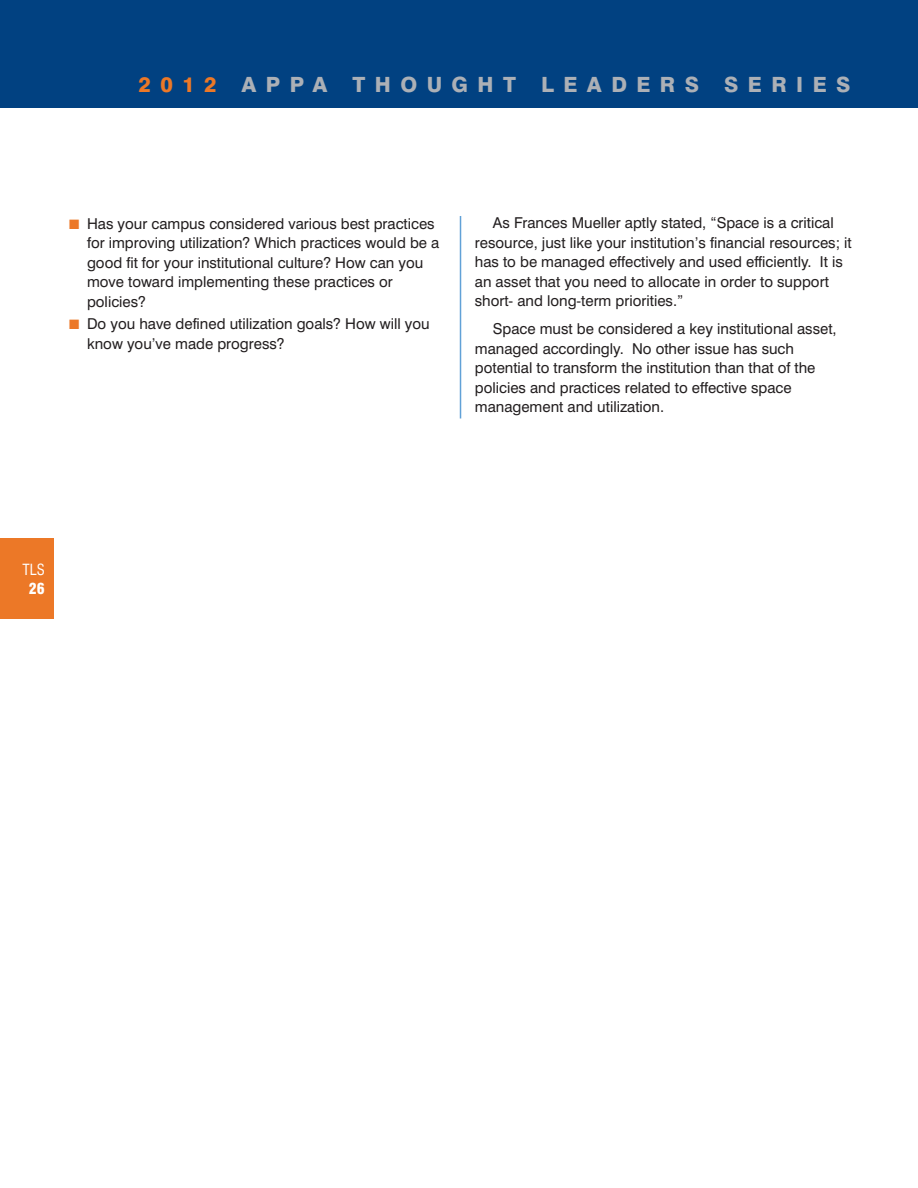
<style>
.page{position:relative;width:918px;height:1188px;background:#fff}
.page>*{position:absolute;margin:0;border:0;box-sizing:border-box;transform-origin:0 0}
.t1{font:800 21px "Swiss 721 BT";letter-spacing:.45em;color:#acb0b6}
.t2{font:15px/19.5px "Swiss 721 BT";color:#231f20}
.t3{font:condensed 15px "Swiss 721 BT";color:#fff}
.t4{font:900 condensed 15px "Swiss 721 BT";color:#fff}
.s1{color:#ec7827}
</style>
<div class="page">
<div style="left:0;top:0;width:918px;height:108px;background:#014181"></div>
<div style="left:0;top:538px;width:54px;height:81px;background:#ec7827"></div>
<hr style="left:460px;top:216px;width:1px;height:202px;background:#61a1d7">
<h1 class="t1" style="left:139px;top:77px;width:713px"><span class="s1">2012</span> APPA THOUGHT LEADERS SERIES</h1>
<p class="t2" style="left:87px;top:215px;width:354px;text-indent:-18px"><span class="s1">■</span> Has your campus considered various best practices for improving utilization? Which practices would be a good fit for your institutional culture? How can you move toward implementing these practices or policies?</p>
<p class="t2" style="left:87px;top:316px;width:344px;text-indent:-18px"><span class="s1">■</span> Do you have defined utilization goals? How will you know you’ve made progress?</p>
<p class="t2" style="left:475px;top:215px;width:378px;text-indent:18px">As Frances Mueller aptly stated, “Space is a critical resource, just like your institution’s financial resources; it has to be managed effectively and used efficiently. It is an asset that you need to allocate in order to support short- and long-term priorities.”</p>
<p class="t2" style="left:475px;top:321px;width:363px;text-indent:18px">Space must be considered a key institutional asset, managed accordingly. No other issue has such potential to transform the institution than that of the policies and practices related to effective space management and utilization.</p>
<p class="t3" style="left:23px;top:564px;width:24px">TLS</p>
<p class="t4" style="left:29px;top:583px;width:18px">26</p>
</div>
